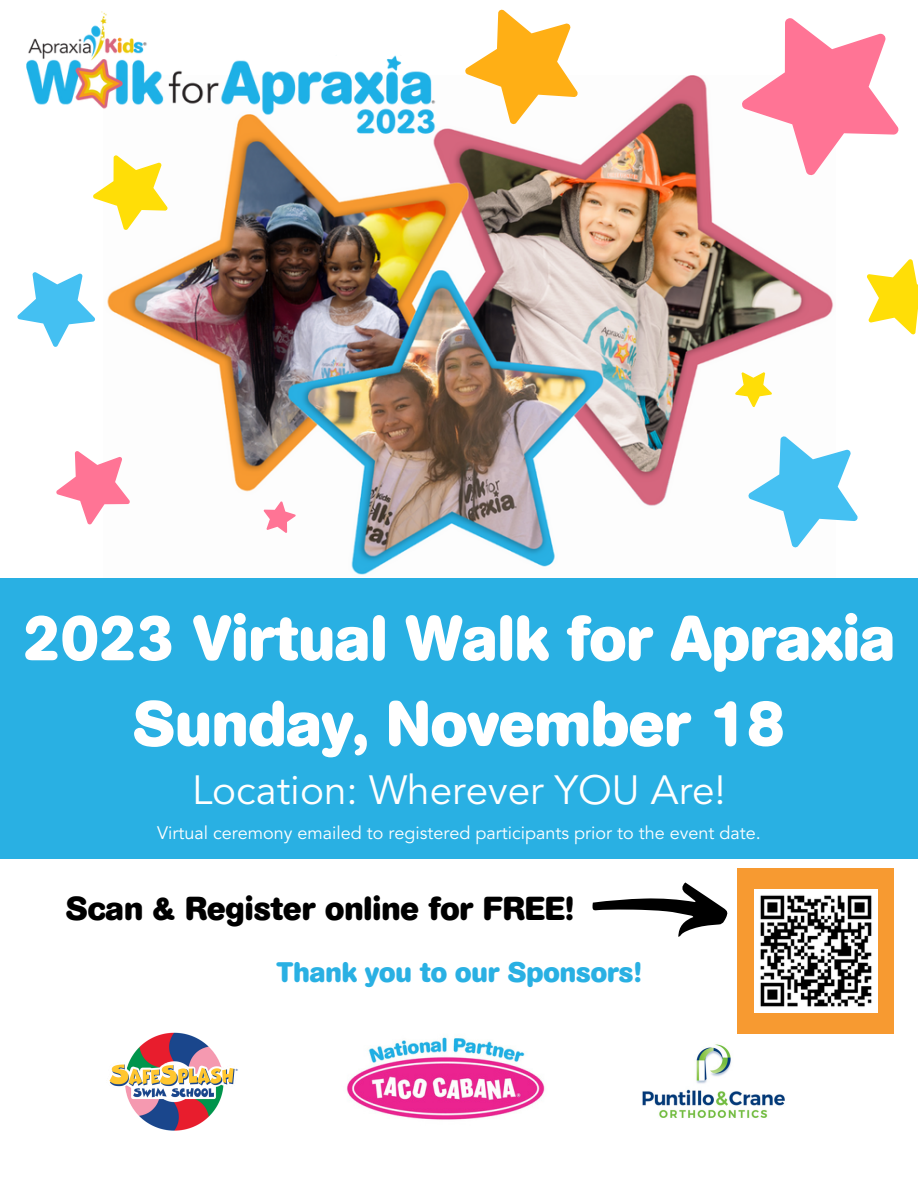
<style>
.page{position:relative;width:918px;height:1188px;background:#fff}
.page>*{position:absolute;margin:0;border:0;box-sizing:border-box;transform-origin:0 0}
.t1{font:700 63px "AG Book Rounded";color:#fff}
.t2{font:40.5px "Avenir LT Std";color:#fff}
.t3{font:700 33px "AG Book Rounded";color:#000}
.t4{font:700 28.05px "AG Book Rounded";color:#29b0e3}
.t5{font:18px "Avenir LT Std";color:#fff}
</style>
<div class="page">
<img style="left:113px;top:75px;width:721px;height:500px">
<svg style="left:446px;top:9px;width:156px;height:129px"></svg>
<div style="left:0;top:578px;width:918px;height:281px;background:#29b0e3"></div>
<svg style="left:714px;top:18px;width:185px;height:178px"></svg>
<svg style="left:261px;top:500px;width:36px;height:34px"></svg>
<svg style="left:652px;top:362px;width:206px;height:199px"></svg>
<svg style="left:93px;top:143px;width:90px;height:97px"></svg>
<svg style="left:56px;top:440px;width:81px;height:91px"></svg>
<svg style="left:17px;top:272px;width:96px;height:75px"></svg>
<svg style="left:867px;top:259px;width:51px;height:76px"></svg>
<div style="left:738px;top:868px;width:156px;height:165px;background:#f79a31"></div>
<svg style="left:592px;top:882px;width:136px;height:55px"></svg>
<img style="left:26px;top:11px;width:415px;height:132px">
<img style="left:347px;top:1037px;width:198px;height:83px">
<img style="left:755px;top:890px;width:122px;height:122px">
<img style="left:642px;top:1044px;width:143px;height:74px">
<img style="left:109px;top:1032px;width:129px;height:99px">
<p class="t1" style="left:23px;top:602px;width:874px">2023 Virtual Walk for Apraxia</p>
<p class="t1" style="left:133px;top:687px;width:653px">Sunday, November 18</p>
<p class="t2" style="left:192px;top:774px;width:535px">Location: Wherever YOU Are!</p>
<p class="t5" style="left:157px;top:826px;width:605px">Virtual ceremony emailed to registered participants prior to the event date.</p>
<p class="t3" style="left:66px;top:890px;width:509px">Scan &amp; Register online for FREE!</p>
<p class="t4" style="left:276px;top:956px;width:366px">Thank you to our Sponsors!</p>
</div>
